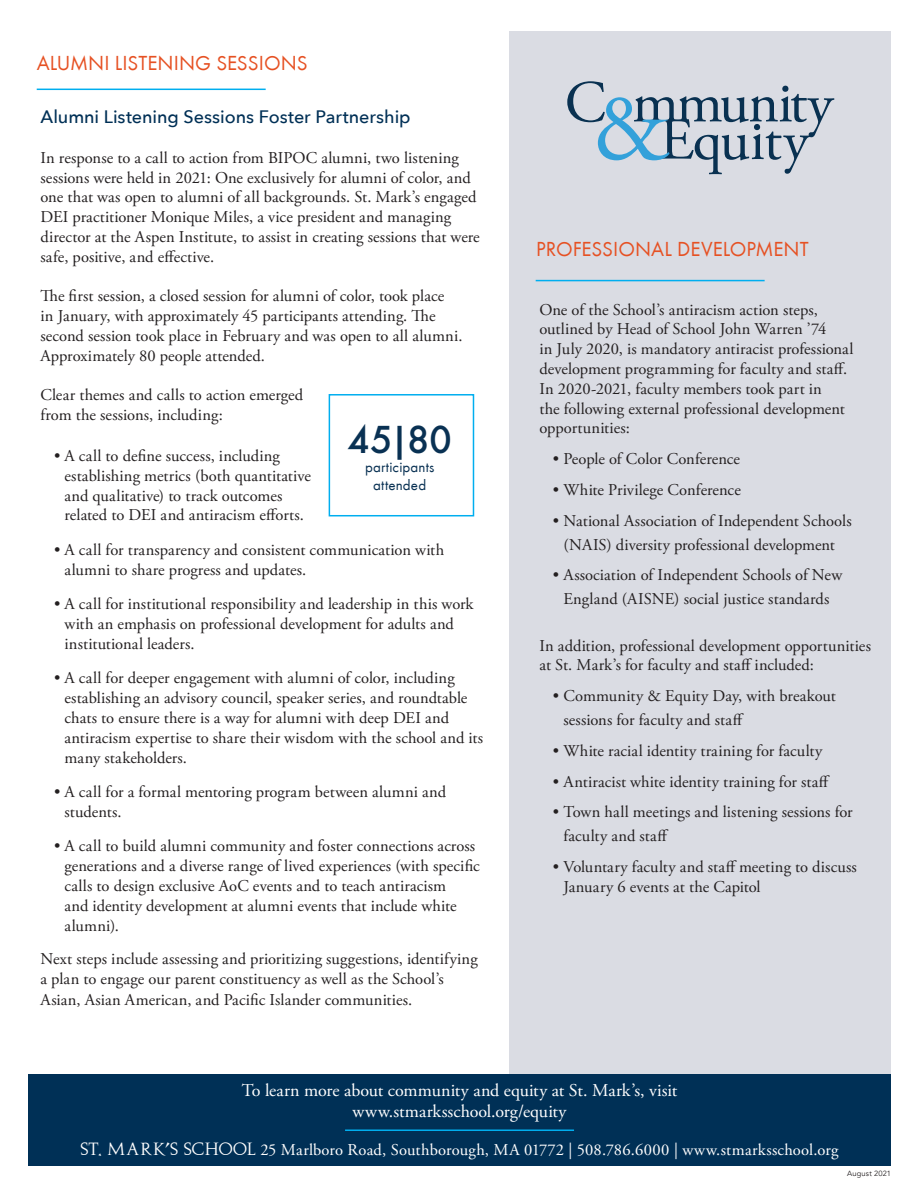
<style>
.page{position:relative;width:918px;height:1188px;background:#fff}
.page>*{position:absolute;margin:0;border:0;box-sizing:border-box;transform-origin:0 0}
.t1{font:500 36px "Futura";color:#093153}
.t2{font:21px "Futura TEE";color:#e65123}
.t3{font:18px/21px "Adobe Garamond Pro";color:#fff;text-align:center}
.t4{font:500 18px "Avenir Next";letter-spacing:-.005em;color:#003056}
.t5{font:16.5px/19.8px "Adobe Garamond Pro";letter-spacing:.005em;color:#231f20}
.t6{font:16.5px "Adobe Garamond Pro";letter-spacing:.015em;color:#fff}
.t7{font:15px/18px "Futura TEE";letter-spacing:.01em;color:#093153;text-align:center}
.t8{font:7.5px "Avenir";letter-spacing:.025em;color:#231f20}
.s1{font-family:"Aurea Titling"}
</style>
<div class="page">
<div style="left:510px;top:31px;width:381px;height:1134px;background:#dadce3"></div>
<div style="left:28px;top:1074px;width:863px;height:91px;background:#003056"></div>
<hr style="left:37px;top:89px;width:229px;height:1px;background:#00aeef">
<hr style="left:536px;top:280px;width:229px;height:1px;background:#00aeef">
<hr style="left:345px;top:1130px;width:229px;height:1px;background:#00aeef">
<svg style="left:567px;top:81px;width:267px;height:93px"></svg>
<div style="left:329px;top:394px;width:145px;height:122px;border:2px solid #00aeef"></div>
<p class="t2" style="left:37px;top:50px;width:272px">ALUMNI LISTENING SESSIONS</p>
<p class="t4" style="left:40px;top:102px;width:372px">Alumni Listening Sessions Foster Partnership</p>
<p class="t5" style="left:40px;top:148px;width:441px">In response to a call to action from BIPOC alumni, two listening sessions were held in 2021: One exclusively for alumni of color, and one that was open to alumni of all backgrounds. St. Mark’s engaged DEI practitioner Monique Miles, a vice president and managing director at the Aspen Institute, to assist in creating sessions that were safe, positive, and effective.</p>
<p class="t5" style="left:40px;top:287px;width:423px">The first session, a closed session for alumni of color, took place<br>in January, with approximately 45 participants attending. The second session took place in February and was open to all alumni.<br>Approximately 80 people attended.</p>
<p class="t5" style="left:40px;top:386px;width:264px">Clear themes and calls to action emerged from the sessions, including:</p>
<p class="t5" style="left:65px;top:446px;width:248px;text-indent:-11px">• A call to define success, including establishing metrics (both quantitative and qualitative) to track outcomes related to DEI and antiracism efforts.</p>
<p class="t5" style="left:65px;top:540px;width:381px;text-indent:-11px">• A call for transparency and consistent communication with alumni to share progress and updates.</p>
<p class="t5" style="left:65px;top:595px;width:410px;text-indent:-11px">• A call for institutional responsibility and leadership in this work with an emphasis on professional development for adults and institutional leaders.</p>
<p class="t5" style="left:65px;top:669px;width:420px;text-indent:-11px">• A call for deeper engagement with alumni of color, including establishing an advisory council, speaker series, and roundtable chats to ensure there is a way for alumni with deep DEI and antiracism expertise to share their wisdom with the school and its many stakeholders.</p>
<p class="t5" style="left:65px;top:782px;width:383px;text-indent:-11px">• A call for a formal mentoring program between alumni and students.</p>
<p class="t5" style="left:65px;top:837px;width:417px;text-indent:-11px">• A call to build alumni community and foster connections across generations and a diverse range of lived experiences (with specific calls to design exclusive AoC events and to teach antiracism<br>and identity development at alumni events that include white alumni).</p>
<p class="t5" style="left:40px;top:949px;width:439px">Next steps include assessing and prioritizing suggestions, identifying a plan to engage our parent constituency as well as the School’s</p>
<p class="t5" style="left:40px;top:991px;width:373px">Asian, Asian American, and Pacific Islander communities.</p>
<p class="t1" style="left:348px;top:415px;width:106px">45|80</p>
<p class="t7" style="left:365px;top:458px;width:71px">participants attended</p>
<p class="t2" style="left:536px;top:236px;width:274px">PROFESSIONAL DEVELOPMENT</p>
<p class="t5" style="left:539px;top:300px;width:316px">One of the School’s antiracism action steps, outlined by Head of School John Warren ’74<br>in July 2020, is mandatory antiracist professional development programming for faculty and staff.<br>In 2020-2021, faculty members took part in<br>the following external professional development opportunities:</p>
<p class="t5" style="left:553px;top:450px;width:189px">• People of Color Conference</p>
<p class="t5" style="left:553px;top:480px;width:189px">• White Privilege Conference</p>
<p class="t5" style="left:553px;top:509px;width:300px;line-height:24px;text-align:center">• National Association of Independent Schools (NAIS) diversity professional development</p>
<p class="t5" style="left:553px;top:564px;width:291px;line-height:24px;text-align:center">• Association of Independent Schools of New<br>England (AISNE) social justice standards</p>
<p class="t5" style="left:539px;top:636px;width:333px">In addition, professional development opportunities at St. Mark’s for faculty and staff included:</p>
<p class="t5" style="left:563px;top:685px;width:274px;line-height:24px;text-indent:-11px">• Community &amp; Equity Day, with breakout sessions for faculty and staff</p>
<p class="t5" style="left:553px;top:741px;width:271px">• White racial identity training for faculty</p>
<p class="t5" style="left:553px;top:772px;width:279px">• Antiracist white identity training for staff</p>
<p class="t5" style="left:563px;top:801px;width:291px;line-height:24px;text-indent:-11px">• Town hall meetings and listening sessions for faculty and staff</p>
<p class="t5" style="left:563px;top:858px;width:295px;text-indent:-11px">• Voluntary faculty and staff meeting to discuss<br>January 6 events at the Capitol</p>
<p class="t3" style="left:242px;top:1080px;width:437px">To learn more about community and equity at St. Mark’s, visit www.stmarksschool.org/equity</p>
<p class="t6" style="left:81px;top:1140px;width:759px"><span class="s1">ST. MARK’S SCHOOL</span> 25 Marlboro Road, Southborough, MA 01772 | 508.786.6000 | www.stmarksschool.org</p>
<p class="t8" style="left:847px;top:1169px;width:45px">August 2021</p>
</div>
